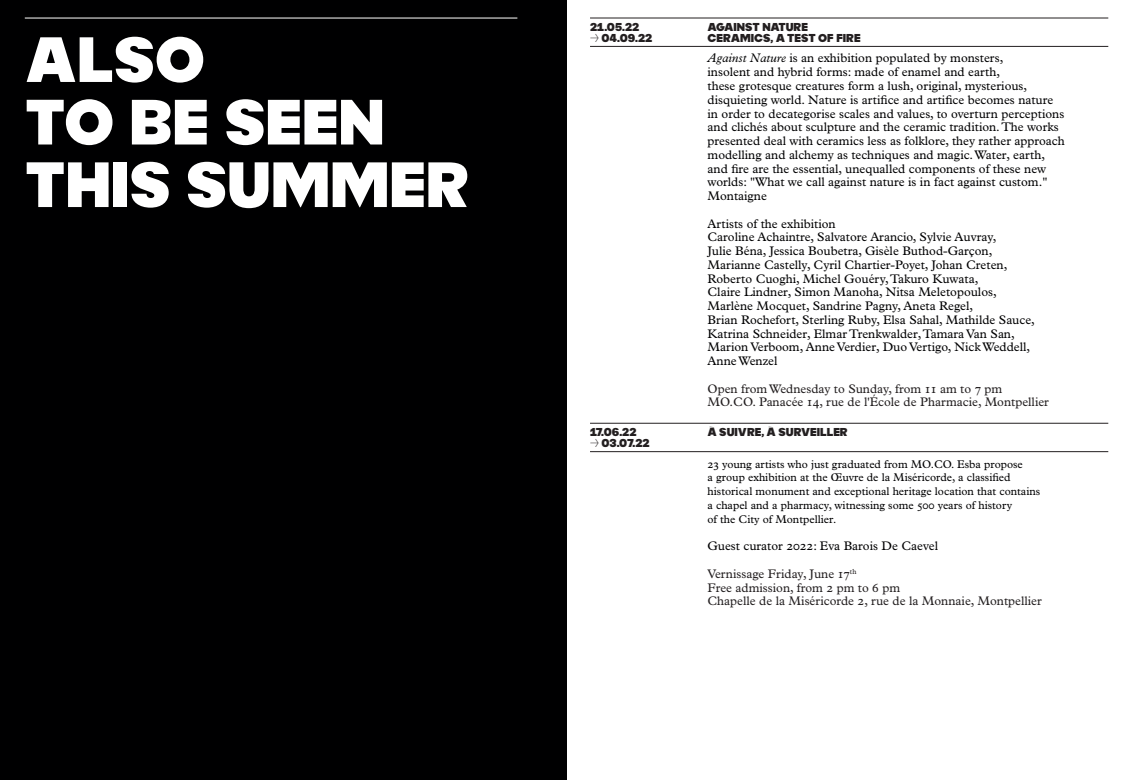
<style>
.page{position:relative;width:1134px;height:780px;background:#fff}
.page>*{position:absolute;margin:0;border:0;box-sizing:border-box;transform-origin:0 0}
.t1{font:900 62.5px "MOCOSUNSET";color:#fff}
.Courant_PL{font:12.5px/13.8px "Plantin MT Pro";color:#000002}
.Courant_PL-2{font:12.5px "Plantin MT Pro";color:#231f20}
.Courant_PL-3{font:11.25px/13.8px "Plantin MT Pro";color:#000002}
.moco_petit{font:900 11.25px "MOCOSUNSET";color:#231f20}
.s1{font-style:italic}
</style>
<div class="page">
<div style="left:0;top:0;width:567px;height:780px;background:#000001"></div>
<hr style="left:25px;top:18px;width:492px;height:1px;background:#fff">
<hr style="left:590px;top:18px;width:518px;height:1px;background:#231f20">
<hr style="left:590px;top:46px;width:518px;height:1px;background:#231f20">
<hr style="left:590px;top:423px;width:518px;height:1px;background:#231f20">
<hr style="left:590px;top:451px;width:518px;height:1px;background:#231f20">
<p class="t1" style="left:25px;top:29px;width:182px">ALSO</p>
<p class="t1" style="left:25px;top:92px;width:361px">TO BE SEEN</p>
<p class="t1" style="left:25px;top:154px;width:446px">THIS SUMMER</p>
<p class="moco_petit" style="left:590px;top:21px;width:51px">21.05.22</p>
<p class="moco_petit" style="left:707px;top:21px;width:102px">AGAINST NATURE</p>
<p class="moco_petit" style="left:590px;top:32px;width:64px">→ 04.09.22</p>
<p class="moco_petit" style="left:707px;top:32px;width:155px">CERAMICS, A TEST OF FIRE</p>
<p class="Courant_PL" style="left:707px;top:51px;width:321px"><span class="s1">Against Nature</span> is an exhibition populated by monsters, insolent and hybrid forms: made of enamel and earth, these grotesque creatures form a lush, original, mysterious,</p>
<p class="Courant_PL" style="left:707px;top:93px;width:359px">disquieting world. Nature is artifice and artifice becomes nature in order to decategorise scales and values, to overturn perceptions and clichés about sculpture and the ceramic tradition. The works presented deal with ceramics less as folklore, they rather approach</p>
<p class="Courant_PL" style="left:707px;top:148px;width:339px">modelling and alchemy as techniques and magic. Water, earth,</p>
<p class="Courant_PL" style="left:707px;top:161px;width:340px">and fire are the essential, unequalled components of these new</p>
<p class="Courant_PL" style="left:707px;top:175px;width:341px">worlds: "What we call against nature is in fact against custom."<br>Montaigne</p>
<p class="Courant_PL" style="left:707px;top:216px;width:130px">Artists of the exhibition</p>
<p class="Courant_PL" style="left:707px;top:230px;width:329px">Caroline Achaintre, Salvatore Arancio, Sylvie Auvray,<br>Julie Béna, Jessica Boubetra, Gisèle Buthod-Garçon, Marianne Castelly, Cyril Chartier-Poyet, Johan Creten, Roberto Cuoghi, Michel Gouéry, Takuro Kuwata,<br>Claire Lindner, Simon Manoha, Nitsa Meletopoulos, Marlène Mocquet, Sandrine Pagny, Aneta Regel,<br>Brian Rochefort, Sterling Ruby, Elsa Sahal, Mathilde Sauce, Katrina Schneider, Elmar Trenkwalder, Tamara Van San, Marion Verboom, Anne Verdier, Duo Vertigo, Nick Weddell, Anne Wenzel</p>
<p class="Courant_PL-2" style="left:707px;top:381px;width:296px">Open from Wednesday to Sunday, from 11 am to 7 pm</p>
<p class="Courant_PL-2" style="left:707px;top:395px;width:343px">MO.CO. Panacée 14, rue de l'École de Pharmacie, Montpellier</p>
<p class="moco_petit" style="left:590px;top:426px;width:48px">17.06.22</p>
<p class="moco_petit" style="left:707px;top:426px;width:142px">À SUIVRE, À SURVEILLER</p>
<p class="moco_petit" style="left:590px;top:437px;width:61px">→ 03.07.22</p>
<p class="Courant_PL-3" style="left:707px;top:457px;width:317px">23 young artists who just graduated from MO.CO. Esba propose</p>
<p class="Courant_PL-3" style="left:707px;top:471px;width:334px">a group exhibition at the Œuvre de la Miséricorde, a classified historical monument and exceptional heritage location that contains a chapel and a pharmacy, witnessing some 500 years of history<br>of the City of Montpellier.</p>
<p class="Courant_PL" style="left:707px;top:539px;width:232px">Guest curator 2022: Eva Barois De Caevel</p>
<p class="Courant_PL-2" style="left:707px;top:566px;width:150px">Vernissage Friday, June 17<sup>th</sup></p>
<p class="Courant_PL-2" style="left:707px;top:580px;width:194px">Free admission, from 2 pm to 6 pm</p>
<p class="Courant_PL-2" style="left:707px;top:594px;width:336px">Chapelle de la Miséricorde 2, rue de la Monnaie, Montpellier</p>
</div>
